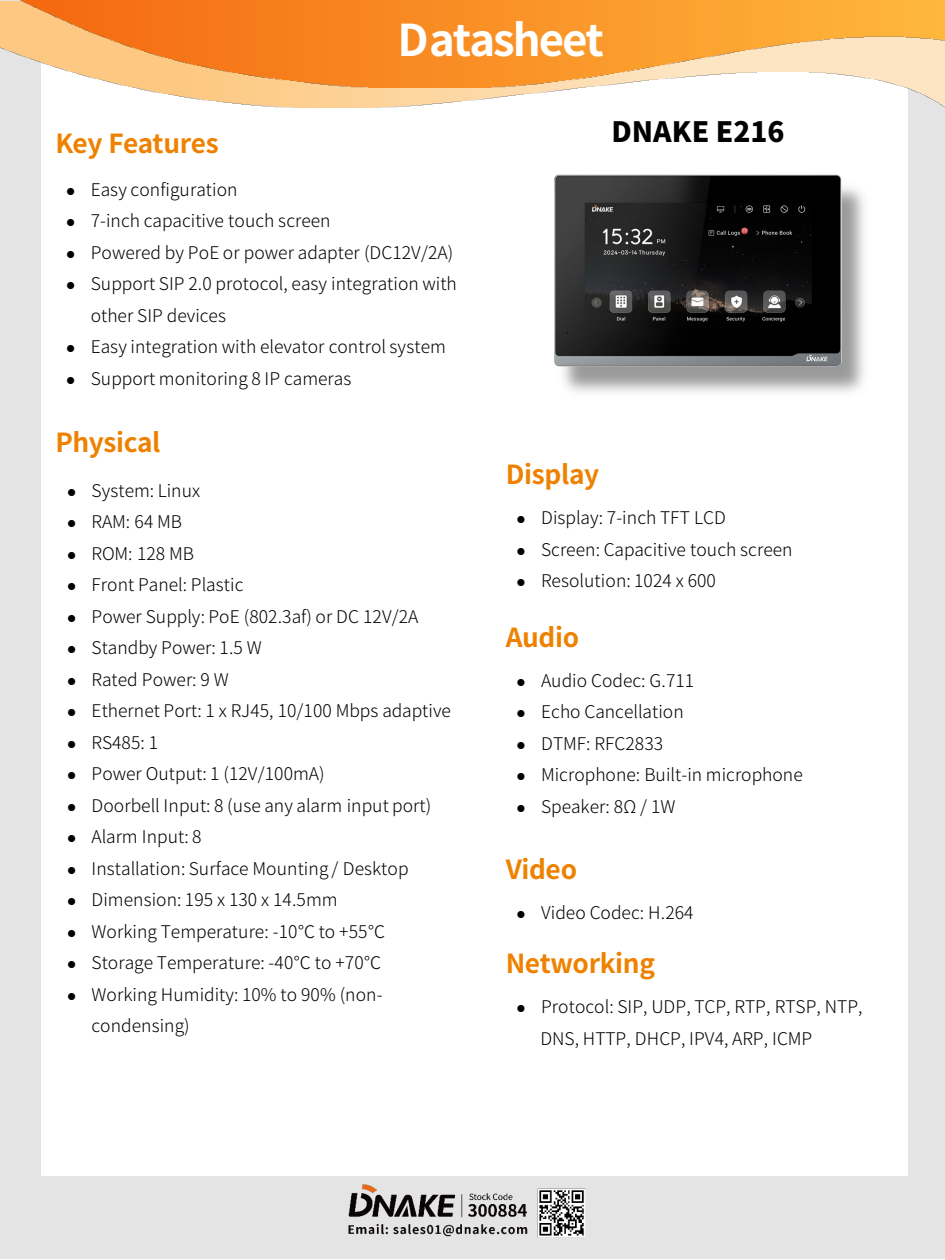
<style>
.page{position:relative;width:945px;height:1260px;background:#fff}
.page>*{position:absolute;margin:0;border:0;box-sizing:border-box;transform-origin:0 0}
.t1{font:700 43.75px "Source Han Sans CN";letter-spacing:-.045em;color:#fff}
.t2{font:800 28px "Source Han Sans CN";letter-spacing:.005em;color:#000}
.t3{font:700 26.25px "Source Han Sans CN";letter-spacing:-.015em;color:#ee8200}
.t4{font:300 17.5px/31.5px "Source Han Sans CN";letter-spacing:.005em;color:#000}
</style>
<div class="page">
<div style="left:0;top:1px;width:945px;height:1258px;background:#e4e4e4"></div>
<div style="left:41px;top:61px;width:867px;height:1115px;background:#fff"></div>
<img style="left:0;top:0;width:945px;height:108px">
<img style="left:17px;top:0;width:928px;height:88px">
<img style="left:348px;top:1184px;width:238px;height:54px">
<img style="left:554px;top:174px;width:294px;height:195px">
<h1 class="t1" style="left:398px;top:16px;width:208px">Datasheet</h1>
<h3 class="t3" style="left:55px;top:128px;width:165px">Key Features</h3>
<p class="t4" style="left:66px;top:174px;width:173px">● Easy configuration</p>
<p class="t4" style="left:66px;top:205px;width:266px">● 7-inch capacitive touch screen</p>
<p class="t4" style="left:66px;top:237px;width:389px">● Powered by PoE or power adapter (DC12V/2A)</p>
<p class="t4" style="left:91px;top:268px;width:368px;text-indent:-24px">● Support SIP 2.0 protocol, easy integration with other SIP devices</p>
<p class="t4" style="left:66px;top:331px;width:381px">● Easy integration with elevator control system</p>
<p class="t4" style="left:66px;top:363px;width:287px">● Support monitoring 8 IP cameras</p>
<h3 class="t3" style="left:55px;top:428px;width:107px">Physical</h3>
<p class="t2" style="left:612px;top:116px;width:175px">DNAKE E216</p>
<p class="t4" style="left:67px;top:475px;width:135px">● System: Linux</p>
<p class="t4" style="left:67px;top:507px;width:117px">● RAM: 64 MB</p>
<p class="t4" style="left:67px;top:538px;width:129px">● ROM: 128 MB</p>
<p class="t4" style="left:67px;top:570px;width:178px">● Front Panel: Plastic</p>
<p class="t4" style="left:67px;top:601px;width:353px">● Power Supply: PoE (802.3af) or DC 12V/2A</p>
<p class="t4" style="left:67px;top:633px;width:196px">● Standby Power: 1.5 W</p>
<p class="t4" style="left:67px;top:664px;width:163px">● Rated Power: 9 W</p>
<p class="t4" style="left:67px;top:696px;width:385px">● Ethernet Port: 1 x RJ45, 10/100 Mbps adaptive</p>
<p class="t4" style="left:67px;top:727px;width:93px">● RS485: 1</p>
<p class="t4" style="left:67px;top:759px;width:259px">● Power Output: 1 (12V/100mA)</p>
<p class="t4" style="left:67px;top:790px;width:366px">● Doorbell Input: 8 (use any alarm input port)</p>
<p class="t4" style="left:67px;top:822px;width:136px">● Alarm Input: 8</p>
<p class="t4" style="left:67px;top:853px;width:343px">● Installation: Surface Mounting / Desktop</p>
<p class="t4" style="left:67px;top:885px;width:272px">● Dimension: 195 x 130 x 14.5mm</p>
<p class="t4" style="left:67px;top:916px;width:320px">● Working Temperature: -10℃ to +55℃</p>
<p class="t4" style="left:67px;top:948px;width:316px">● Storage Temperature: -40℃ to +70℃</p>
<p class="t4" style="left:92px;top:979px;width:293px;text-indent:-24px">● Working Humidity: 10% to 90% (non&shy;condensing)</p>
<h3 class="t3" style="left:506px;top:460px;width:95px">Display</h3>
<p class="t4" style="left:517px;top:503px;width:211px">● Display: 7-inch TFT LCD</p>
<p class="t4" style="left:517px;top:534px;width:278px">● Screen: Capacitive touch screen</p>
<p class="t4" style="left:517px;top:566px;width:201px">● Resolution: 1024 x 600</p>
<h3 class="t3" style="left:506px;top:622px;width:75px">Audio</h3>
<p class="t4" style="left:517px;top:665px;width:179px">● Audio Codec: G.711</p>
<p class="t4" style="left:517px;top:696px;width:169px">● Echo Cancellation</p>
<p class="t4" style="left:517px;top:728px;width:148px">● DTMF: RFC2833</p>
<p class="t4" style="left:517px;top:759px;width:288px">● Microphone: Built-in microphone</p>
<p class="t4" style="left:517px;top:791px;width:160px">● Speaker: 8Ω / 1W</p>
<h3 class="t3" style="left:506px;top:855px;width:73px">Video</h3>
<p class="t4" style="left:517px;top:897px;width:179px">● Video Codec: H.264</p>
<h3 class="t3" style="left:506px;top:949px;width:151px">Networking</h3>
<p class="t4" style="left:517px;top:991px;width:347px">● Protocol: SIP, UDP, TCP, RTP, RTSP, NTP,</p>
<p class="t4" style="left:540px;top:1023px;width:273px">DNS, HTTP, DHCP, IPV4, ARP, ICMP</p>
</div>
